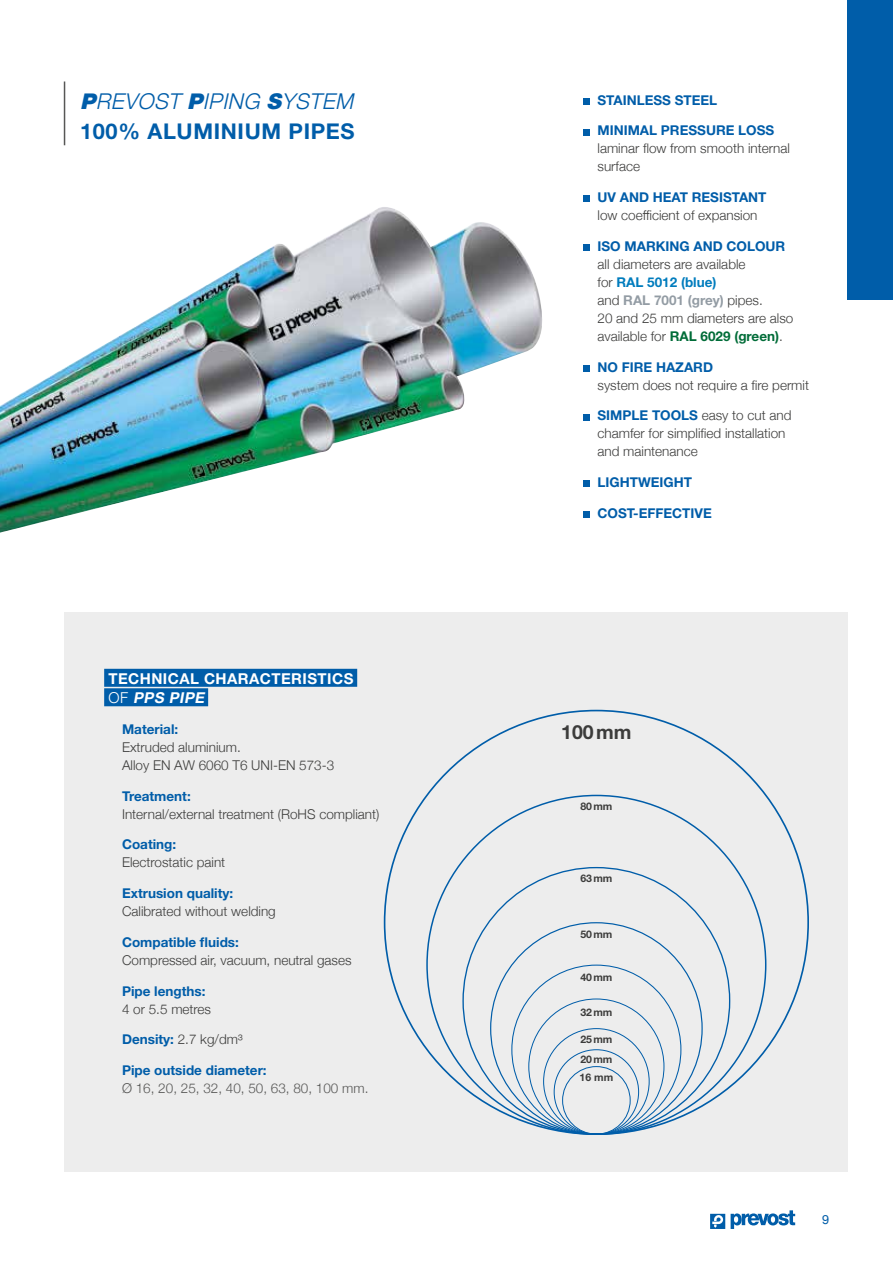
<style>
.page{position:relative;width:893px;height:1263px;background:#fff}
.page>*{position:absolute;margin:0;border:0;box-sizing:border-box;transform-origin:0 0}
.t1{font:italic 300 21.75px "Helvetica Neue";color:#005da9}
.t2{font:700 21.75px "Helvetica Neue LT Std";letter-spacing:.03em;color:#005da9}
.t3{font:700 19.5px "Helvetica Neue LT Std";color:#3c3c3b}
.t4{font:700 15px/19.5px "Helvetica Neue LT Std";letter-spacing:.03em;color:#fff}
.t5{font:300 13.5px/18px "Helvetica Neue";color:#3c3c3b}
.t6{font:700 13.5px "Helvetica Neue LT Std";color:#005da9}
.t7{font:700 13.5px/18px "Helvetica Neue LT Std";color:#007cbd}
.t8{font:300 13.5px "Helvetica Neue";color:#575756}
.t9{font:700 13.5px "Helvetica Neue LT Std";color:#006c38}
.t10{font:12.75px "Helvetica Neue";color:#005da9}
.t11{font:700 10.5px "Helvetica Neue LT Std";color:#3c3c3b}
.s1{font-weight:900}
.s2{font-family:"Helvetica Neue";font-weight:300}
.s3{font-style:italic}
.s4{font-family:"Helvetica Neue LT Std";font-weight:700;color:#005da9}
.s5{font-family:"Helvetica Neue";font-weight:300;color:#3c3c3b}
.s6{color:#939ca4}
</style>
<div class="page">
<svg style="left:710px;top:1214px;width:15px;height:15px"></svg>
<svg style="left:731px;top:1210px;width:64px;height:19px"></svg>
<div style="left:64px;top:612px;width:784px;height:559px;background:#ededed"></div>
<div style="left:562px;top:1066px;width:68px;height:68px;border:1px solid #005da9;border-radius:50%"></div>
<div style="left:584px;top:98px;width:6px;height:7px;background:#005da9"></div>
<svg style="left:584px;top:129px;width:6px;height:6px"></svg>
<svg style="left:584px;top:196px;width:6px;height:6px"></svg>
<div style="left:584px;top:244px;width:6px;height:7px;background:#005da9"></div>
<div style="left:584px;top:365px;width:6px;height:7px;background:#005da9"></div>
<svg style="left:584px;top:414px;width:6px;height:6px"></svg>
<svg style="left:584px;top:481px;width:6px;height:6px"></svg>
<div style="left:584px;top:511px;width:6px;height:7px;background:#005da9"></div>
<img style="left:0;top:207px;width:542px;height:326px">
<div style="left:848px;top:0;width:45px;height:300px;background:#005da9"></div>
<hr style="left:64px;top:81px;width:1px;height:64px;background:#575756">
<div style="left:104px;top:669px;width:253px;height:18px;background:#005da9"></div>
<div style="left:104px;top:688px;width:104px;height:18px;background:#005da9"></div>
<h1 class="t1" style="left:80px;top:84px;width:281px"><span class="s1">P</span>REVOST <span class="s1">P</span>IPING <span class="s1">S</span>YSTEM</h1>
<h1 class="t2" style="left:80px;top:118px;width:276px">100% ALUMINIUM PIPES</h1>
<p class="t4" style="left:108px;top:668px;width:246px">TECHNICAL CHARACTERISTICS<br><span class="s2">O F</span> <span class="s3">PPS PIPE</span></p>
<p class="t6" style="left:122px;top:721px;width:58px">Material:</p>
<p class="t5" style="left:122px;top:737px;width:214px">Extruded aluminium.<br>Alloy EN AW 6060 T6 UNI-EN 573-3</p>
<p class="t6" style="left:122px;top:787px;width:70px">Treatment:</p>
<p class="t5" style="left:122px;top:804px;width:259px">Internal/external treatment (RoHS compliant)</p>
<p class="t6" style="left:122px;top:836px;width:56px">Coating:</p>
<p class="t5" style="left:122px;top:853px;width:105px">Electrostatic paint</p>
<p class="t6" style="left:122px;top:885px;width:113px">Extrusion quality:</p>
<p class="t5" style="left:122px;top:901px;width:155px">Calibrated without welding</p>
<p class="t6" style="left:122px;top:934px;width:118px">Compatible fluids:</p>
<p class="t5" style="left:122px;top:950px;width:231px">Compressed air, vacuum, neutral gases</p>
<p class="t6" style="left:122px;top:982px;width:85px">Pipe lengths:</p>
<p class="t5" style="left:122px;top:999px;width:91px">4 or 5.5 metres</p>
<p class="t5" style="left:122px;top:1030px;width:122px"><span class="s4">Density:</span> 2.7 kg/dm³</p>
<p class="t6" style="left:122px;top:1062px;width:146px">Pipe outside diameter:</p>
<p class="t8" style="left:122px;top:1077px;width:248px">Ø 16, 20, 25, 32, 40, 50, 63, 80, 100 mm.</p>
<p class="t6" style="left:597px;top:91px;width:121px">STAINLESS STEEL</p>
<p class="t6" style="left:597px;top:122px;width:178px">MINIMAL PRESSURE LOSS</p>
<p class="t5" style="left:597px;top:138px;width:194px">laminar flow from smooth internal surface</p>
<p class="t6" style="left:597px;top:189px;width:171px">UV AND HEAT RESISTANT</p>
<p class="t5" style="left:597px;top:205px;width:162px">low coefficient of expansion</p>
<p class="t6" style="left:597px;top:238px;width:189px">ISO MARKING AND COLOUR</p>
<p class="t5" style="left:597px;top:254px;width:150px">all diameters are available</p>
<p class="t7" style="left:597px;top:273px;width:167px"><span class="s5">for</span> RAL 5012 (blue)<br><span class="s5">and</span> <span class="s6">RAL 7001 (grey)</span> <span class="s5">pipes.</span></p>
<p class="t5" style="left:597px;top:308px;width:197px">20 and 25 mm diameters are also</p>
<p class="t9" style="left:597px;top:328px;width:187px"><span class="s5">available for</span> RAL 6029 (green)<span class="s5">.</span></p>
<p class="t6" style="left:597px;top:358px;width:117px">NO FIRE HAZARD</p>
<p class="t5" style="left:597px;top:375px;width:213px">system does not require a fire permit</p>
<p class="t5" style="left:597px;top:405px;width:196px"><span class="s4">SIMPLE TOOLS</span> easy to cut and chamfer for simplified installation and maintenance</p>
<p class="t6" style="left:597px;top:474px;width:96px">LIGHTWEIGHT</p>
<p class="t6" style="left:597px;top:505px;width:116px">COST-EFFECTIVE</p>
<h2 class="t3" style="left:561px;top:720px;width:72px">100mm</h2>
<p class="t11" style="left:580px;top:800px;width:34px">80mm</p>
<p class="t11" style="left:580px;top:872px;width:34px">63mm</p>
<p class="t11" style="left:580px;top:928px;width:34px">50mm</p>
<p class="t11" style="left:580px;top:971px;width:34px">40mm</p>
<p class="t11" style="left:580px;top:1005px;width:34px">32mm</p>
<p class="t11" style="left:580px;top:1033px;width:34px">25mm</p>
<p class="t11" style="left:580px;top:1053px;width:34px">20mm</p>
<p class="t11" style="left:580px;top:1071px;width:35px">16 mm</p>
<p class="t10" style="left:822px;top:1210px;width:9px">9</p>
</div>
